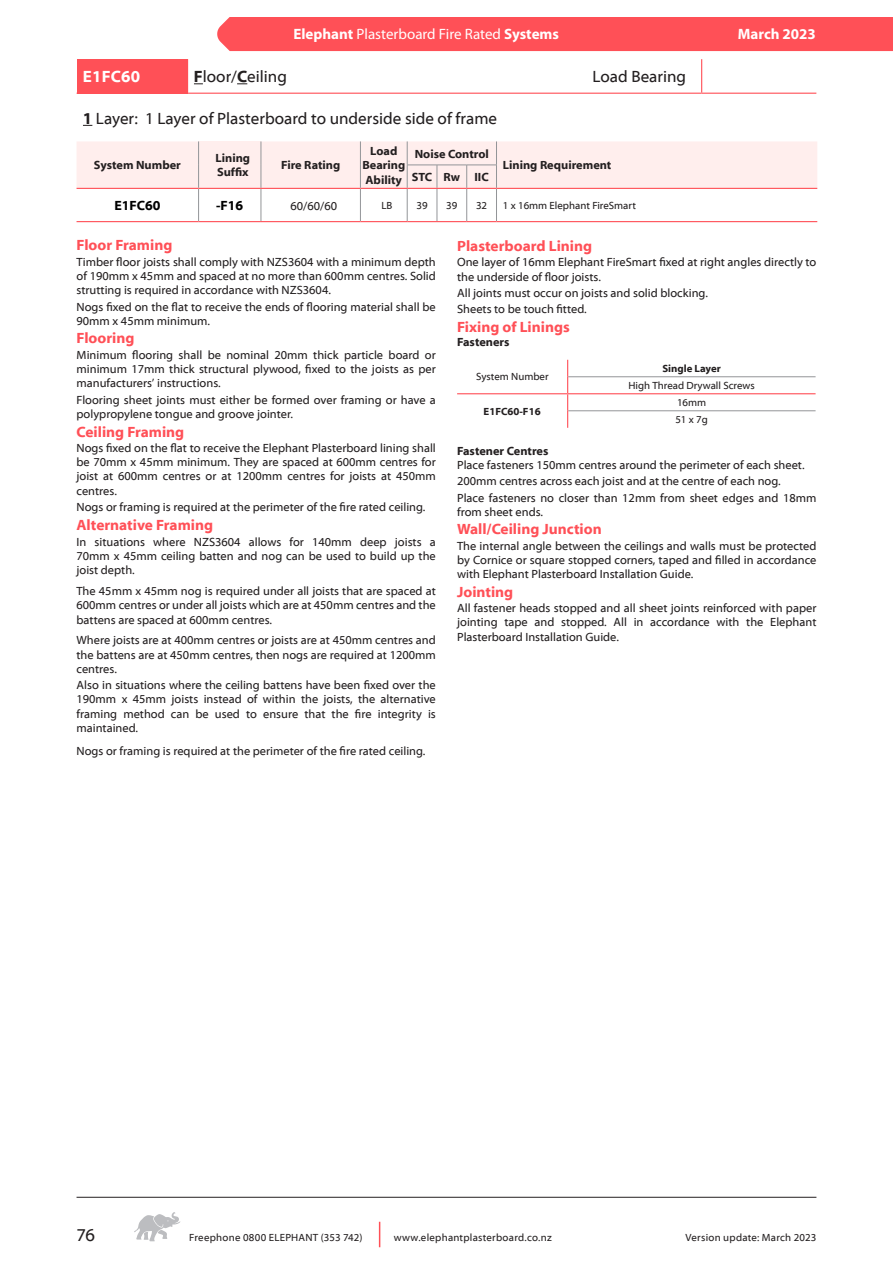
<style>
.page{position:relative;width:893px;height:1263px;background:#fff}
.page>*{position:absolute;margin:0;border:0;box-sizing:border-box;transform-origin:0 0}
.t1{font:18px "Myriad Web";color:#231f20}
.t2{font:16.5px "Myriad Web Pro";color:#231f20}
.t3{font:700 16.5px "Myriad Web Pro";letter-spacing:.01em;color:#fff}
.Red_Heading{font:700 15px "Myriad Web Pro";color:#ff5057}
.t4{font:15px "Myriad Pro";color:#fff}
.Body_Text_2017{font:700 15px "Myriad Web Pro";color:#ff5057}
.t5{font:700 15px "Myriad Pro";color:#fff}
.t6{font:700 13.5px "Myriad Web Pro";color:#000}
.Body_Text_2017-2{font:12px/14.2px "Myriad Web Pro";color:#231f20;text-align:justify}
.Body_Bold_Text_2017{font:700 12px/14.4px "Myriad Web Pro";color:#231f20}
.t7{font:10.5px "Myriad Web";letter-spacing:.025em;color:#231f20}
.t8{font:10.5px "Myriad Web Pro";color:#231f20}
.t9{font:700 10.5px "Myriad Web Pro";color:#231f20}
.s1{font-weight:700}
</style>
<div class="page">
<svg style="left:134px;top:1212px;width:46px;height:29px"></svg>
<svg style="left:379px;top:1222px;width:1px;height:25px"></svg>
<div style="left:217px;top:17px;width:676px;height:34px;background:#ff5057"></div>
<hr style="left:77px;top:1197px;width:739px;height:1px;background:#231f20">
<svg style="left:77px;top:141px;width:740px;height:81px"></svg>
<hr style="left:198px;top:189px;width:1px;height:32px;background:#939598">
<hr style="left:77px;top:188px;width:122px;height:1px;background:#ff5057">
<hr style="left:77px;top:221px;width:122px;height:1px;background:#ff5057">
<div style="left:77px;top:59px;width:111px;height:34px;background:#ff5057"></div>
<hr style="left:77px;top:93px;width:111px;height:1px;background:#ff5057">
<hr style="left:188px;top:93px;width:514px;height:1px;background:#ff5057">
<hr style="left:702px;top:93px;width:114px;height:1px;background:#ff5057">
<hr style="left:701px;top:59px;width:1px;height:34px;background:#ff5057">
<hr style="left:568px;top:376px;width:248px;height:1px;background:#939598">
<hr style="left:568px;top:410px;width:248px;height:1px;background:#939598">
<svg style="left:567px;top:360px;width:1px;height:68px"></svg>
<hr style="left:457px;top:393px;width:111px;height:1px;background:#ff5057">
<hr style="left:568px;top:393px;width:248px;height:1px;background:#ff5057">
<p class="t4" style="left:293px;top:25px;width:267px"><span class="s1">Elephant</span> Plasterboard Fire Rated <span class="s1">Systems</span></p>
<p class="t5" style="left:738px;top:24px;width:80px">March 2023</p>
<p class="t3" style="left:83px;top:68px;width:59px">E1FC60</p>
<p class="t2" style="left:194px;top:68px;width:94px"><span class="s1">F</span>loor/<span class="s1">C</span>eiling</p>
<p class="t2" style="left:593px;top:68px;width:95px">Load Bearing</p>
<p class="t2" style="left:83px;top:109px;width:416px"><span class="s1">1</span> Layer: 1 Layer of Plasterboard to underside side of frame</p>
<p class="Body_Bold_Text_2017" style="left:94px;top:158px;width:88px">System Number</p>
<p class="Body_Bold_Text_2017" style="left:216px;top:151px;width:36px">Lining<br>Suffix</p>
<p class="Body_Bold_Text_2017" style="left:281px;top:158px;width:61px">Fire Rating</p>
<p class="Body_Bold_Text_2017" style="left:362px;top:144px;width:44px;text-align:center">Load<br>Bearing</p>
<p class="Body_Bold_Text_2017" style="left:366px;top:173px;width:38px">Ability</p>
<p class="Body_Bold_Text_2017" style="left:415px;top:147px;width:76px">Noise Control</p>
<p class="Body_Bold_Text_2017" style="left:412px;top:170px;width:22px">STC</p>
<p class="Body_Bold_Text_2017" style="left:444px;top:170px;width:18px">Rw</p>
<p class="Body_Bold_Text_2017" style="left:474px;top:170px;width:16px">IIC</p>
<p class="Body_Bold_Text_2017" style="left:503px;top:158px;width:110px">Lining Requirement</p>
<p class="t6" style="left:114px;top:198px;width:48px">E1FC60</p>
<p class="t6" style="left:216px;top:198px;width:29px">-F16</p>
<p class="Body_Text_2017-2" style="left:290px;top:199px;width:48px">60/60/60</p>
<p class="t8" style="left:381px;top:200px;width:13px">LB</p>
<p class="t8" style="left:416px;top:200px;width:13px">39</p>
<p class="t8" style="left:446px;top:200px;width:13px">39</p>
<p class="t8" style="left:476px;top:200px;width:13px">32</p>
<p class="t8" style="left:503px;top:200px;width:135px">1 x 16mm Elephant FireSmart</p>
<p class="Red_Heading" style="left:77px;top:237px;width:97px">Floor Framing</p>
<p class="Body_Text_2017-2" style="left:77px;top:255px;width:361px">Timber floor joists shall comply with NZS3604 with a minimum depth of 190mm x 45mm and spaced at no more than 600mm centres. Solid strutting is required in accordance with NZS3604.</p>
<p class="Body_Text_2017-2" style="left:77px;top:300px;width:361px">Nogs fixed on the flat to receive the ends of flooring material shall be<br>90mm x 45mm minimum.</p>
<p class="Red_Heading" style="left:77px;top:330px;width:59px">Flooring</p>
<p class="Body_Text_2017-2" style="left:77px;top:348px;width:361px">Minimum flooring shall be nominal 20mm thick particle board or minimum 17mm thick structural plywood, fixed to the joists as per manufacturers’ instructions.</p>
<p class="Body_Text_2017-2" style="left:77px;top:393px;width:361px">Flooring sheet joints must either be formed over framing or have a polypropylene tongue and groove jointer.</p>
<p class="Red_Heading" style="left:77px;top:423px;width:109px">Ceiling Framing</p>
<p class="Body_Text_2017-2" style="left:77px;top:441px;width:361px">Nogs fixed on the flat to receive the Elephant Plasterboard lining shall be 70mm x 45mm minimum. They are spaced at 600mm centres for joist at 600mm centres or at 1200mm centres for joists at 450mm centres.</p>
<p class="Body_Text_2017-2" style="left:77px;top:500px;width:350px">Nogs or framing is required at the perimeter of the fire rated ceiling.</p>
<p class="Body_Text_2017" style="left:77px;top:516px;width:138px">Alternative Framing</p>
<p class="Body_Text_2017-2" style="left:77px;top:535px;width:361px">In situations where NZS3604 allows for 140mm deep joists a 70mm x 45mm ceiling batten and nog can be used to build up the joist depth.</p>
<p class="Body_Text_2017-2" style="left:77px;top:584px;width:361px">The 45mm x 45mm nog is required under all joists that are spaced at 600mm centres or under all joists which are at 450mm centres and the battens are spaced at 600mm centres.</p>
<p class="Body_Text_2017-2" style="left:77px;top:633px;width:361px">Where joists are at 400mm centres or joists are at 450mm centres and the battens are at 450mm centres, then nogs are required at 1200mm centres.</p>
<p class="Body_Text_2017-2" style="left:77px;top:678px;width:361px">Also in situations where the ceiling battens have been fixed over the 190mm x 45mm joists instead of within the joists, the alternative framing method can be used to ensure that the fire integrity is maintained.</p>
<p class="Body_Text_2017-2" style="left:77px;top:744px;width:350px">Nogs or framing is required at the perimeter of the fire rated ceiling.</p>
<p class="Red_Heading" style="left:457px;top:238px;width:136px">Plasterboard Lining</p>
<p class="Body_Text_2017-2" style="left:457px;top:255px;width:361px">One layer of 16mm Elephant FireSmart fixed at right angles directly to the underside of floor joists.</p>
<p class="Body_Text_2017-2" style="left:457px;top:286px;width:252px">All joints must occur on joists and solid blocking.</p>
<p class="Body_Text_2017-2" style="left:457px;top:302px;width:131px">Sheets to be touch fitted.</p>
<p class="Red_Heading" style="left:457px;top:319px;width:114px">Fixing of Linings</p>
<p class="Body_Bold_Text_2017" style="left:457px;top:335px;width:54px">Fasteners</p>
<p class="t8" style="left:476px;top:371px;width:74px">System Number</p>
<p class="t9" style="left:484px;top:406px;width:59px">E1FC60-F16</p>
<p class="t9" style="left:662px;top:363px;width:60px">Single Layer</p>
<p class="t8" style="left:628px;top:380px;width:128px">High Thread Drywall Screws</p>
<p class="t8" style="left:677px;top:397px;width:31px">16mm</p>
<p class="t8" style="left:675px;top:414px;width:34px">51 x 7g</p>
<p class="Body_Bold_Text_2017" style="left:457px;top:443px;width:93px">Fastener Centres</p>
<p class="Body_Text_2017-2" style="left:457px;top:458px;width:349px">Place fasteners 150mm centres around the perimeter of each sheet.</p>
<p class="Body_Text_2017-2" style="left:457px;top:474px;width:325px">200mm centres across each joist and at the centre of each nog.</p>
<p class="Body_Text_2017-2" style="left:457px;top:491px;width:361px">Place fasteners no closer than 12mm from sheet edges and 18mm from sheet ends.</p>
<p class="Red_Heading" style="left:457px;top:521px;width:146px">Wall/Ceiling Junction</p>
<p class="Body_Text_2017-2" style="left:457px;top:539px;width:361px">The internal angle between the ceilings and walls must be protected by Cornice or square stopped corners, taped and filled in accordance with Elephant Plasterboard Installation Guide.</p>
<p class="Red_Heading" style="left:457px;top:584px;width:58px">Jointing</p>
<p class="Body_Text_2017-2" style="left:457px;top:601px;width:361px">All fastener heads stopped and all sheet joints reinforced with paper jointing tape and stopped. All in accordance with the Elephant Plasterboard Installation Guide.</p>
<h1 class="t1" style="left:77px;top:1225px;width:20px">76</h1>
<p class="t7" style="left:189px;top:1232px;width:175px">Freephone 0800 ELEPHANT (353 742)</p>
<p class="t7" style="left:394px;top:1232px;width:160px">www.elephantplasterboard.co.nz</p>
<p class="t7" style="left:685px;top:1232px;width:132px">Version update: March 2023</p>
</div>
